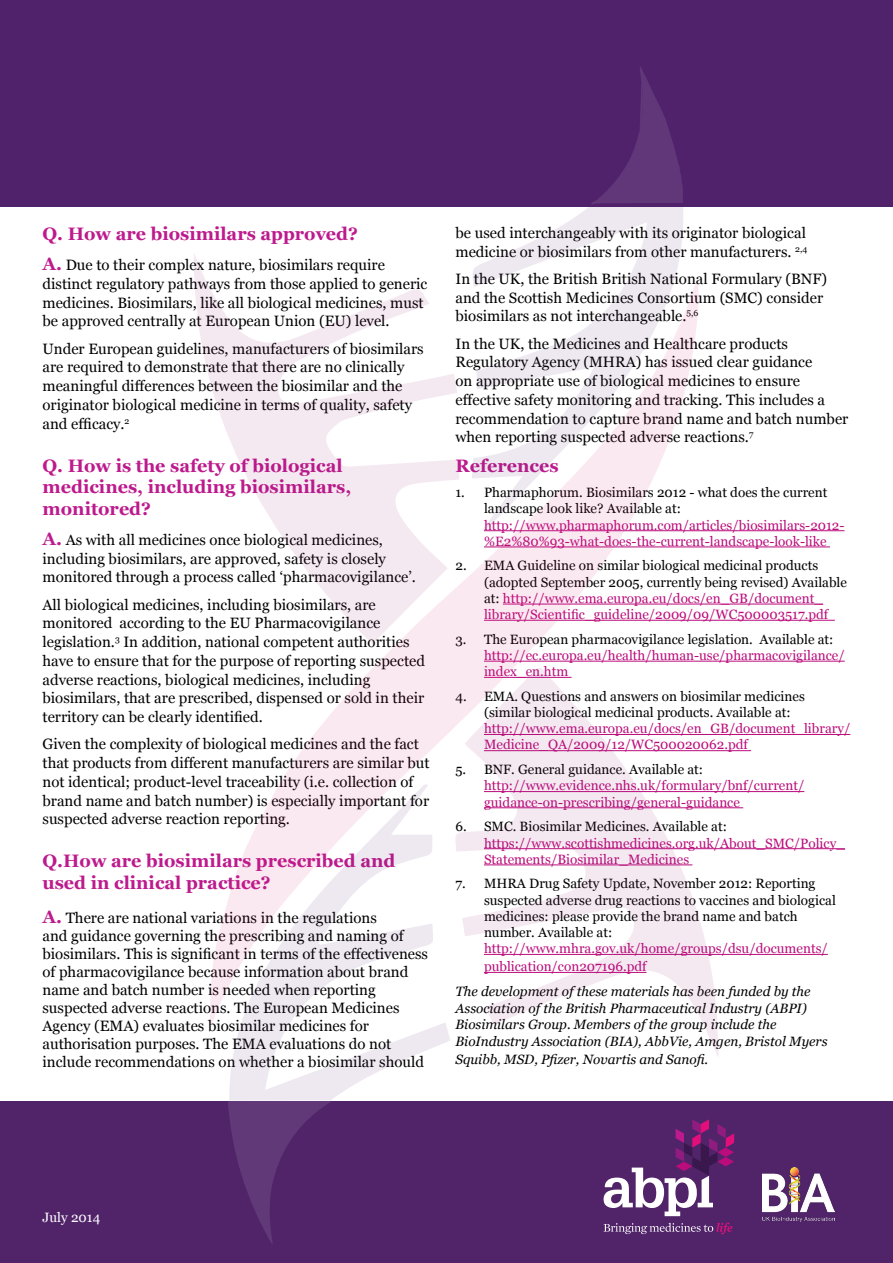
<style>
.page{position:relative;width:893px;height:1263px;background:#fff}
.page>*{position:absolute;margin:0;border:0;box-sizing:border-box;transform-origin:0 0}
.t1{font:700 18px/21.6px "Georgia";color:#bd1a8d}
.t2{font:15px/18.8px "Georgia";color:#000}
.t3{font:15px "Georgia";color:#fff}
.t4{font:13.5px/16.2px "Georgia";color:#000}
.t5{font:13.5px/16.2px "Georgia";color:#bb0c7b}
.t6{font:italic 13.5px/16.5px "Georgia";color:#000}
.t7{font:13.5px "Georgia";color:#fff}
.s1{font-weight:700;font-size:18px;color:#bd1a8d}
.s2{color:#020203}
.s3{color:#bb0c7b}
</style>
<div class="page">
<hr style="left:484px;top:530px;width:360px;height:1px;background:#bb0c7b">
<hr style="left:484px;top:547px;width:346px;height:1px;background:#bb0c7b">
<hr style="left:503px;top:604px;width:320px;height:1px;background:#bb0c7b">
<hr style="left:484px;top:620px;width:351px;height:1px;background:#bb0c7b">
<hr style="left:484px;top:661px;width:361px;height:1px;background:#bb0c7b">
<hr style="left:484px;top:734px;width:366px;height:1px;background:#bb0c7b">
<hr style="left:484px;top:750px;width:267px;height:1px;background:#bb0c7b">
<hr style="left:484px;top:791px;width:320px;height:1px;background:#bb0c7b">
<hr style="left:484px;top:807px;width:259px;height:1px;background:#bb0c7b">
<hr style="left:484px;top:848px;width:361px;height:1px;background:#bb0c7b">
<hr style="left:484px;top:954px;width:344px;height:1px;background:#bb0c7b">
<div style="left:0;top:1101px;width:893px;height:162px;background:#51246a"></div>
<svg style="left:603px;top:1223px;width:129px;height:11px"></svg>
<svg style="left:603px;top:1119px;width:131px;height:97px"></svg>
<img style="left:762px;top:1168px;width:72px;height:54px">
<div style="left:0;top:0;width:893px;height:206px;background:#51226c"></div>
<svg style="left:210px;top:279px;width:489px;height:748px"></svg>
<svg style="left:194px;top:254px;width:265px;height:390px"></svg>
<svg style="left:455px;top:665px;width:264px;height:392px"></svg>
<svg style="left:471px;top:206px;width:215px;height:323px"></svg>
<svg style="left:229px;top:784px;width:221px;height:316px"></svg>
<svg style="left:228px;top:1100px;width:102px;height:144px"></svg>
<svg style="left:591px;top:67px;width:92px;height:137px"></svg>
<p class="t1" style="left:43px;top:223px;width:317px">Q. How are biosimilars approved?</p>
<p class="t2" style="left:43px;top:256px;width:386px"><span class="s1">A.</span> Due to their complex nature, biosimilars require distinct regulatory pathways from those applied to generic medicines. Biosimilars, like all biological medicines, must be approved centrally at European Union (EU) level.</p>
<p class="t2" style="left:43px;top:339px;width:383px">Under European guidelines, manufacturers of biosimilars are required to demonstrate that there are no clinically meaningful differences between the biosimilar and the originator biological medicine in terms of quality, safety and efficacy.<sup>2</sup></p>
<p class="t1" style="left:43px;top:454px;width:310px">Q. How is the safety of biological medicines, including biosimilars, monitored?</p>
<p class="t2" style="left:43px;top:530px;width:375px"><span class="s1">A.</span> As with all medicines once biological medicines, including biosimilars, are approved, safety is closely monitored through a process called ‘pharmacovigilance’.</p>
<p class="t2" style="left:43px;top:595px;width:384px">All biological medicines, including biosimilars, are monitored according to the EU Pharmacovigilance legislation.<sup>3</sup> In addition, national competent authorities have to ensure that for the purpose of reporting suspected adverse reactions, biological medicines, including biosimilars, that are prescribed, dispensed or sold in their territory can be clearly identified.</p>
<p class="t2" style="left:43px;top:735px;width:389px">Given the complexity of biological medicines and the fact that products from different manufacturers are similar but not identical; product-level traceability (i.e. collection of brand name and batch number) is especially important for suspected adverse reaction reporting.</p>
<p class="t1" style="left:43px;top:850px;width:354px">Q.How are biosimilars prescribed and used in clinical practice?</p>
<p class="t2" style="left:43px;top:909px;width:387px;line-height:18px"><span class="s1">A.</span> There are national variations in the regulations<br>and guidance governing the prescribing and naming of biosimilars. This is significant in terms of the effectiveness of pharmacovigilance because information about brand name and batch number is needed when reporting suspected adverse reactions. The European Medicines Agency (EMA) evaluates biosimilar medicines for authorisation purposes. The EMA evaluations do not include recommendations on whether a biosimilar should</p>
<p class="t2" style="left:455px;top:223px;width:353px">be used interchangeably with its originator biological medicine or biosimilars from other manufacturers. <sup>2,4</sup></p>
<p class="t2" style="left:455px;top:269px;width:373px">In the UK, the British British National Formulary (BNF) and the Scottish Medicines Consortium (SMC) consider biosimilars as not interchangeable.<sup>5,6</sup></p>
<p class="t2" style="left:455px;top:334px;width:394px">In the UK, the Medicines and Healthcare products Regulatory Agency (MHRA) has issued clear guidance<br>on appropriate use of biological medicines to ensure effective safety monitoring and tracking. This includes a recommendation to capture brand name and batch number when reporting suspected adverse reactions.<sup>7</sup></p>
<p class="t1" style="left:455px;top:455px;width:105px">References</p>
<p class="t4" style="left:484px;top:484px;width:345px;text-indent:-28px">1. Pharmaphorum. Biosimilars 2012 - what does the current landscape look like? Available at:</p>
<p class="t5" style="left:484px;top:517px;width:362px">http://www.pharmaphorum.com/articles/biosimilars-2012- %E2%80%93-what-does-the-current-landscape-look-like</p>
<p class="t4" style="left:484px;top:558px;width:364px;text-indent:-28px">2. EMA Guideline on similar biological medicinal products (adopted September 2005, currently being revised) Available a<span class="s2">t:</span> <span class="s3">http://www.ema.europa.eu/docs/en_GB/document_ library/Scientific_guideline/2009/09/WC500003517.pdf</span></p>
<p class="t4" style="left:455px;top:631px;width:379px">3. The European pharmacovigilance legislation. Available at:</p>
<p class="t5" style="left:484px;top:647px;width:362px">http://ec.europa.eu/health/human-use/pharmacovigilance/ index_en.htm</p>
<p class="t4" style="left:484px;top:688px;width:322px;text-indent:-28px">4. EMA. Questions and answers on biosimilar medicines (similar biological medicinal products. Available at:</p>
<p class="t5" style="left:484px;top:720px;width:368px">http://www.ema.europa.eu/docs/en_GB/document_library/<br>Medicine_QA/2009/12/WC500020062.pdf</p>
<p class="t4" style="left:455px;top:761px;width:249px">5. BNF. General guidance. Available at:</p>
<p class="t5" style="left:484px;top:778px;width:322px">http://www.evidence.nhs.uk/formulary/bnf/current/ guidance-on-prescribing/general-guidance</p>
<p class="t4" style="left:455px;top:818px;width:273px">6. SMC. Biosimilar Medicines. Available at:</p>
<p class="t5" style="left:484px;top:835px;width:362px">https://www.scottishmedicines.org.uk/About_SMC/Policy_<br>Statements/Biosimilar_Medicines</p>
<p class="t4" style="left:484px;top:876px;width:353px;text-indent:-28px">7. MHRA Drug Safety Update, November 2012: Reporting suspected adverse drug reactions to vaccines and biological medicines: please provide the brand name and batch number. Available at:</p>
<p class="t5" style="left:484px;top:939px;width:345px;line-height:18px">http://www.mhra.gov.uk/home/groups/dsu/documents/ publication/con207196.pdf</p>
<p class="t6" style="left:455px;top:983px;width:374px">The development of these materials has been funded by the Association of the British Pharmaceutical Industry (ABPI)<br>Biosimilars Group. Members of the group include the BioIndustry Association (BIA), AbbVie, Amgen, Bristol Myers</p>
<p class="t6" style="left:455px;top:1051px;width:254px">Squibb, MSD, Pfizer, Novartis and Sanofi.</p>
<p class="t7" style="left:43px;top:1210px;width:59px">July 2014</p>
<p class="t3" style="left:43px;top:1216px;width:71px">April 2014</p>
</div>
